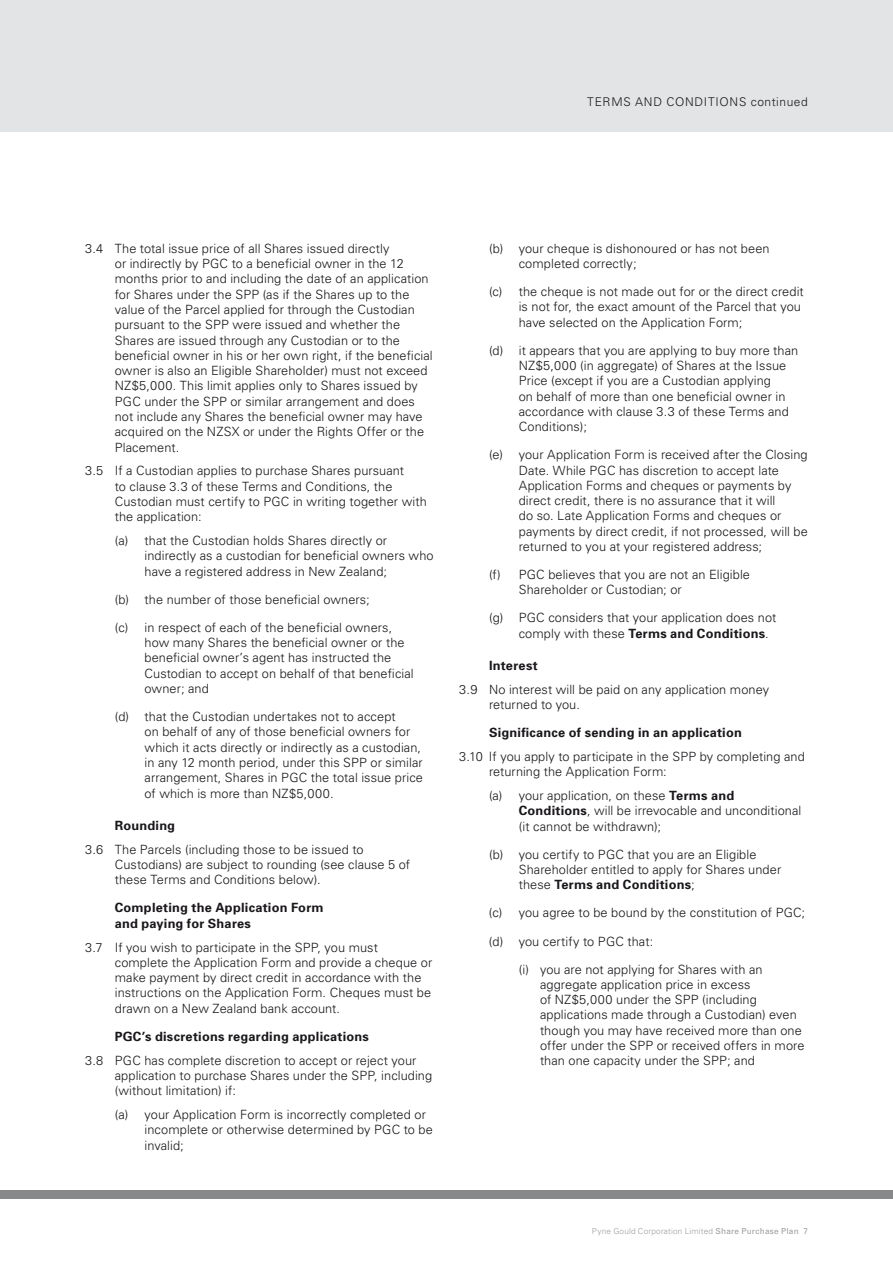
<style>
.page{position:relative;width:893px;height:1263px;background:#fff}
.page>*{position:absolute;margin:0;border:0;box-sizing:border-box;transform-origin:0 0}
.t1{font:300 12.75px/15.3px "Univers";letter-spacing:.005em;color:#1a171b}
.t2{font:700 12.75px/15.3px "Univers";letter-spacing:.02em;color:#1a171b}
.t3{font:300 12px "Univers";letter-spacing:.05em;color:#1a171b}
.t4{font:300 8.25px "Univers";letter-spacing:.02em;color:#9c9d9f}
.s1{font-weight:700}
.s2{font-weight:400}
</style>
<div class="page">
<div style="left:0;top:0;width:893px;height:132px;background:#e3e4e5"></div>
<div style="left:0;top:1191px;width:893px;height:8px;background:#87888a"></div>
<p class="t3" style="left:587px;top:95px;width:10px">terms</p>
<p class="t3" style="left:635px;top:95px;width:10px">and</p>
<p class="t3" style="left:666px;top:95px;width:9px">conditions</p>
<p class="t3" style="left:751px;top:95px;width:59px">continued</p>
<p class="t1" style="left:115px;top:240px;width:319px;text-indent:-30px">3.4 The total issue price of all Shares issued directly<br>or indirectly by PGC to a beneficial owner in the 12 months prior to and including the date of an application for Shares under the SPP (as if the Shares up to the value of the Parcel applied for through the Custodian pursuant to the SPP were issued and whether the Shares are issued through any Custodian or to the beneficial owner in his or her own right, if the beneficial owner is also an Eligible Shareholder) must not exceed NZ$5,000. This limit applies only to Shares issued by PGC under the SPP or similar arrangement and does not include any Shares the beneficial owner may have acquired on the NZSX or under the Rights Offer or the Placement.</p>
<p class="t1" style="left:115px;top:463px;width:313px;text-indent:-30px">3.5 If a Custodian applies to purchase Shares pursuant<br>to clause 3.3 of these Terms and Conditions, the Custodian must certify to PGC in writing together with the application:</p>
<p class="t1" style="left:145px;top:533px;width:291px;text-indent:-30px">(a) that the Custodian holds Shares directly or indirectly as a custodian for beneficial owners who have a registered address in New Zealand;</p>
<p class="t1" style="left:115px;top:591px;width:256px">(b) the number of those beneficial owners;</p>
<p class="t1" style="left:145px;top:619px;width:271px;text-indent:-30px">(c) in respect of each of the beneficial owners, how many Shares the beneficial owner or the beneficial owner’s agent has instructed the Custodian to accept on behalf of that beneficial owner; and</p>
<p class="t1" style="left:145px;top:708px;width:280px;text-indent:-30px">(d) that the Custodian undertakes not to accept<br>on behalf of any of those beneficial owners for which it acts directly or indirectly as a custodian, in any 12 month period, under this SPP or similar arrangement, Shares in PGC the total issue price of which is more than NZ$5,000.</p>
<p class="t2" style="left:115px;top:818px;width:62px">Rounding</p>
<p class="t1" style="left:115px;top:841px;width:297px;text-indent:-30px">3.6 The Parcels (including those to be issued to<br>Custodians) are subject to rounding (see clause 5 of these Terms and Conditions below).</p>
<p class="t2" style="left:115px;top:900px;width:210px">Completing the Application Form and paying for Shares</p>
<p class="t1" style="left:115px;top:939px;width:319px;text-indent:-30px">3.7 If you wish to participate in the SPP, you must complete the Application Form and provide a cheque or make payment by direct credit in accordance with the instructions on the Application Form. Cheques must be drawn on a New Zealand bank account.</p>
<p class="t2" style="left:115px;top:1028px;width:256px">PGC’s discretions regarding applications</p>
<p class="t1" style="left:115px;top:1052px;width:319px;text-indent:-30px">3.8 PGC has complete discretion to accept or reject your application to purchase Shares under the SPP, including (without limitation) if:</p>
<p class="t1" style="left:145px;top:1106px;width:290px;text-indent:-30px">(a) your Application Form is incorrectly completed or incomplete or otherwise determined by PGC to be invalid;</p>
<p class="t1" style="left:519px;top:240px;width:252px;text-indent:-30px">(b) your cheque is dishonoured or has not been completed correctly;</p>
<p class="t1" style="left:519px;top:283px;width:287px;text-indent:-30px">(c) the cheque is not made out for or the direct credit is not for, the exact amount of the Parcel that you have selected on the Application Form;</p>
<p class="t1" style="left:519px;top:342px;width:281px;text-indent:-30px">(d) it appears that you are applying to buy more than NZ$5,000 (in aggregate) of Shares at the Issue Price (except if you are a Custodian applying<br>on behalf of more than one beneficial owner in accordance with clause 3.3 of these Terms and Conditions);</p>
<p class="t1" style="left:519px;top:447px;width:291px;text-indent:-30px">(e) your Application Form is received after the Closing Date. While PGC has discretion to accept late Application Forms and cheques or payments by direct credit, there is no assurance that it will<br>do so. Late Application Forms and cheques or payments by direct credit, if not processed, will be returned to you at your registered address;</p>
<p class="t1" style="left:519px;top:567px;width:233px;text-indent:-30px">(f) PGC believes that you are not an Eligible<br>Shareholder or Custodian; or</p>
<p class="t1" style="left:519px;top:610px;width:259px;text-indent:-30px">(g) PGC considers that your application does not comply with these <span class="s1">Terms and Conditions</span>.</p>
<p class="t2" style="left:489px;top:658px;width:50px">Interest</p>
<p class="t1" style="left:489px;top:681px;width:282px;text-indent:-30px">3.9 No interest will be paid on any application money returned to you.</p>
<p class="t2" style="left:489px;top:725px;width:254px">Significance of sending in an application</p>
<p class="t1" style="left:489px;top:748px;width:317px;text-indent:-30px">3.10 If you apply to participate in the SPP by completing and returning the Application Form:</p>
<p class="t1" style="left:519px;top:788px;width:284px;text-indent:-30px">(a) your application, on these <span class="s1">Terms and<br>Conditions</span>, will be irrevocable and unconditional (it cannot be withdrawn);</p>
<p class="t1" style="left:519px;top:846px;width:264px;text-indent:-30px">(b) you certify to PGC that you are an Eligible<br>Shareholder entitled to apply for Shares under these <span class="s1">Terms and Conditions</span>;</p>
<p class="t1" style="left:489px;top:905px;width:318px">(c) you agree to be bound by the constitution of PGC;</p>
<p class="t1" style="left:489px;top:933px;width:166px">(d) you certify to PGC that:</p>
<p class="t1" style="left:540px;top:961px;width:266px;text-indent:-21px">(i) you are not applying for Shares with an aggregate application price in excess<br>of NZ$5,000 under the SPP (including applications made through a Custodian) even though you may have received more than one offer under the SPP or received offers in more than one capacity under the SPP; and</p>
<p class="t4" style="left:592px;top:1226px;width:217px">Pyne Gould Corporation Limited <span class="s2">Share Purchase Plan 7</span></p>
</div>
